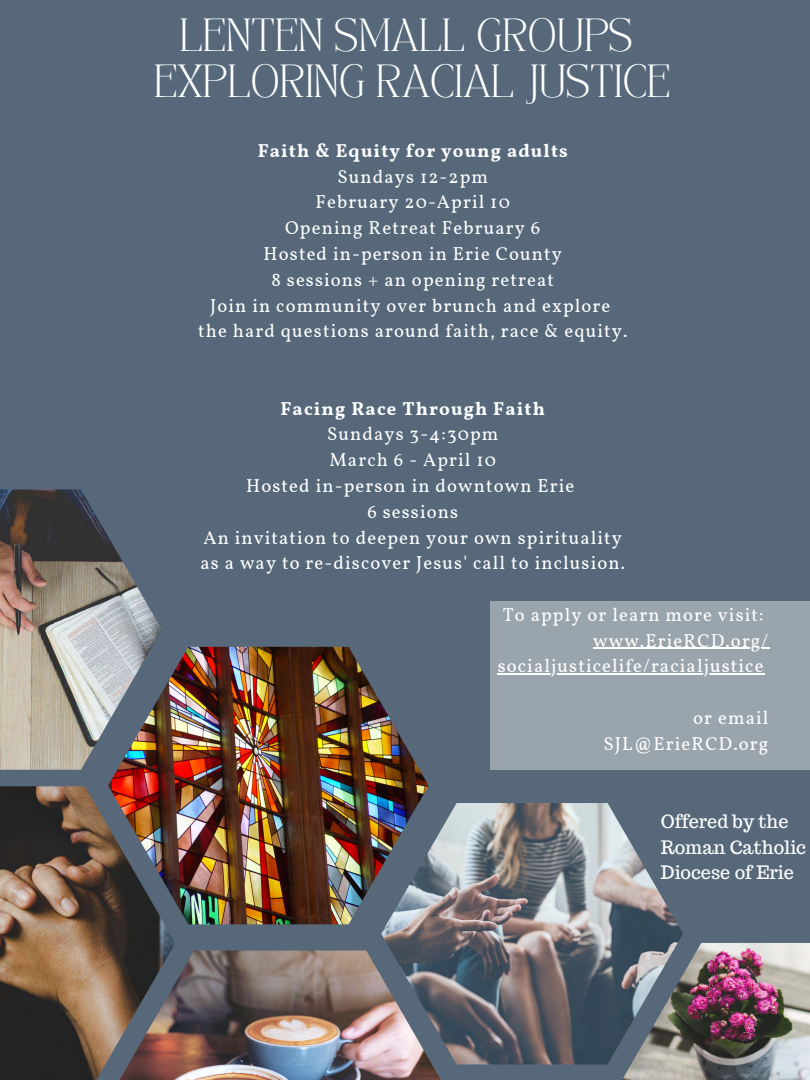
<style>
.page{position:relative;width:810px;height:1080px;background:#566879}
.page>*{position:absolute;margin:0;border:0;box-sizing:border-box;transform-origin:0 0}
.t1{font:32.5px "TANGARLAND";color:#fff}
.t2{font:18.69px "Vollkorn";letter-spacing:.06em;color:#fff}
.t3{font:700 18.69px "Vollkorn";letter-spacing:.06em;color:#fff}
.t4{font:18.12px/25.3px "Trocchi";color:#fff}
</style>
<div class="page">
<img style="left:0;top:786px;width:175px;height:294px">
<img style="left:0;top:489px;width:162px;height:281px">
<img style="left:108px;top:647px;width:320px;height:277px">
<img style="left:108px;top:951px;width:333px;height:129px">
<img style="left:381px;top:803px;width:302px;height:261px">
<div style="left:490px;top:601px;width:320px;height:169px;background:#9aa4ad"></div>
<hr style="left:593px;top:648px;width:177px;height:1px;background:#fff">
<hr style="left:498px;top:673px;width:267px;height:2px;background:#fff">
<img style="left:609px;top:943px;width:201px;height:137px">
<p class="t1" style="left:180px;top:18px;width:455px">LENTEN SMALL GROUPS</p>
<p class="t1" style="left:154px;top:64px;width:517px">EXPLORING RACIAL JUSTICE</p>
<p class="t3" style="left:258px;top:139px;width:312px">Faith &amp; Equity for young adults</p>
<p class="t2" style="left:337px;top:165px;width:152px">Sundays 12-2pm</p>
<p class="t2" style="left:316px;top:191px;width:196px">February 20-April 10</p>
<p class="t2" style="left:285px;top:216px;width:257px">Opening Retreat February 6</p>
<p class="t2" style="left:264px;top:242px;width:300px">Hosted in-person in Erie County</p>
<p class="t2" style="left:271px;top:268px;width:284px">8 sessions + an opening retreat</p>
<p class="t2" style="left:210px;top:294px;width:402px">Join in community over brunch and explore</p>
<p class="t2" style="left:198px;top:319px;width:431px">the hard questions around faith, race &amp; equity.</p>
<p class="t3" style="left:280px;top:397px;width:266px">Facing Race Through Faith</p>
<p class="t2" style="left:327px;top:423px;width:173px">Sundays 3-4:30pm</p>
<p class="t2" style="left:329px;top:448px;width:168px">March 6 - April 10</p>
<p class="t2" style="left:246px;top:474px;width:330px">Hosted in-person in downtown Erie</p>
<p class="t2" style="left:367px;top:500px;width:92px">6 sessions</p>
<p class="t2" style="left:203px;top:526px;width:420px">An invitation to deepen your own spirituality</p>
<p class="t2" style="left:200px;top:552px;width:426px">as a way to re-discover Jesus' call to inclusion.</p>
<p class="t2" style="left:503px;top:603px;width:262px">To apply or learn more visit:</p>
<p class="t2" style="left:593px;top:629px;width:177px">www.ErieRCD.org/</p>
<p class="t2" style="left:498px;top:655px;width:267px">socialjusticelife/racialjustice</p>
<p class="t2" style="left:693px;top:706px;width:77px">or email</p>
<p class="t2" style="left:603px;top:732px;width:167px">SJL@ErieRCD.org</p>
<p class="t4" style="left:661px;top:809px;width:147px">Offered by the<br>Roman Catholic<br>Diocese of Erie</p>
</div>
